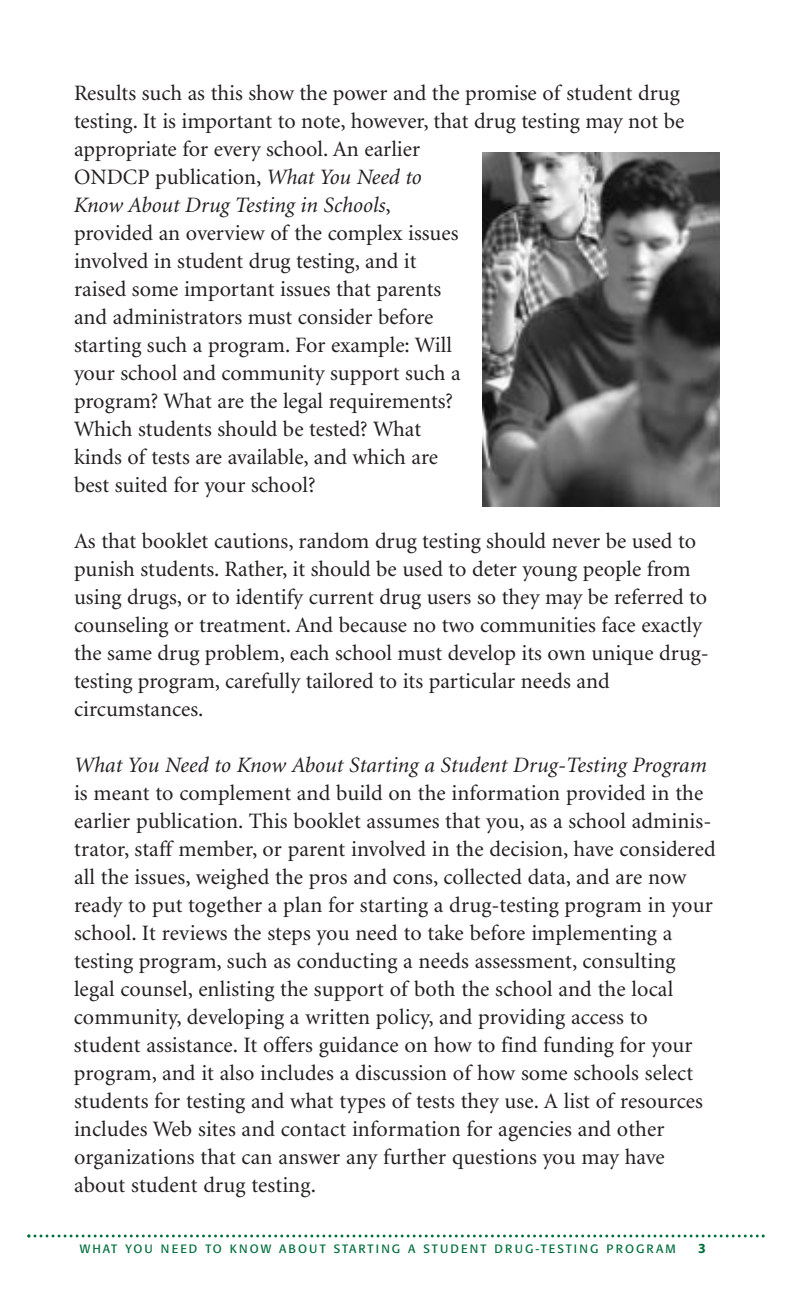
<style>
.page{position:relative;width:792px;height:1296px;background:#fff}
.page>*{position:absolute;margin:0;border:0;box-sizing:border-box;transform-origin:0 0}
.t1{font:22px/28px "Minion";color:#231f20}
.t2{font:italic 22px "Minion";letter-spacing:.005em;color:#231f20}
.t3{font:700 14px "Myriad";color:#006f3c}
.t4{font:12px "Formata";letter-spacing:.175em;color:#006f3c}
.s1{font-style:italic}
</style>
<div class="page">
<svg style="left:27px;top:1234px;width:738px;height:4px"></svg>
<img style="left:483px;top:153px;width:237px;height:353px">
<p class="t1" style="left:74px;top:81px;width:612px">Results such as this show the power and the promise of student drug testing. It is important to note, however, that drug testing may not be appropriate for every school. An earlier<br>ONDCP publication, <span class="s1">What You Need to<br>Know About Drug Testing in Schools</span>,<br>provided an overview of the complex issues<br>involved in student drug testing, and it<br>raised some important issues that parents<br>and administrators must consider before<br>starting such a program. For example: Will<br>your school and community support such a<br>program? What are the legal requirements?<br>Which students should be tested? What<br>kinds of tests are available, and which are<br>best suited for your school?</p>
<p class="t1" style="left:74px;top:529px;width:636px">As that booklet cautions, random drug testing should never be used to punish students. Rather, it should be used to deter young people from using drugs, or to identify current drug users so they may be referred to counseling or treatment. And because no two communities face exactly the same drug problem, each school must develop its own unique drug&shy;testing program, carefully tailored to its particular needs and circumstances.</p>
<p class="t2" style="left:74px;top:756px;width:634px">What You Need to Know About Starting a Student Drug-Testing Program</p>
<p class="t1" style="left:74px;top:781px;width:643px">is meant to complement and build on the information provided in the earlier publication. This booklet assumes that you, as a school adminis&shy;trator, staff member, or parent involved in the decision, have considered all the issues, weighed the pros and cons, collected data, and are now ready to put together a plan for starting a drug-testing program in your school. It reviews the steps you need to take before implementing a testing program, such as conducting a needs assessment, consulting legal counsel, enlisting the support of both the school and the local community, developing a written policy, and providing access to student assistance. It offers guidance on how to find funding for your program, and it also includes a discussion of how some schools select students for testing and what types of tests they use. A list of resources includes Web sites and contact information for agencies and other organizations that can answer any further questions you may have about student drug testing.</p>
<p class="t4" style="left:80px;top:1244px;width:598px">WHAT YOU NEED TO KNOW ABOUT STARTING A STUDENT DRUG-TESTING PROGRAM</p>
<p class="t3" style="left:698px;top:1243px;width:9px">3</p>
</div>
